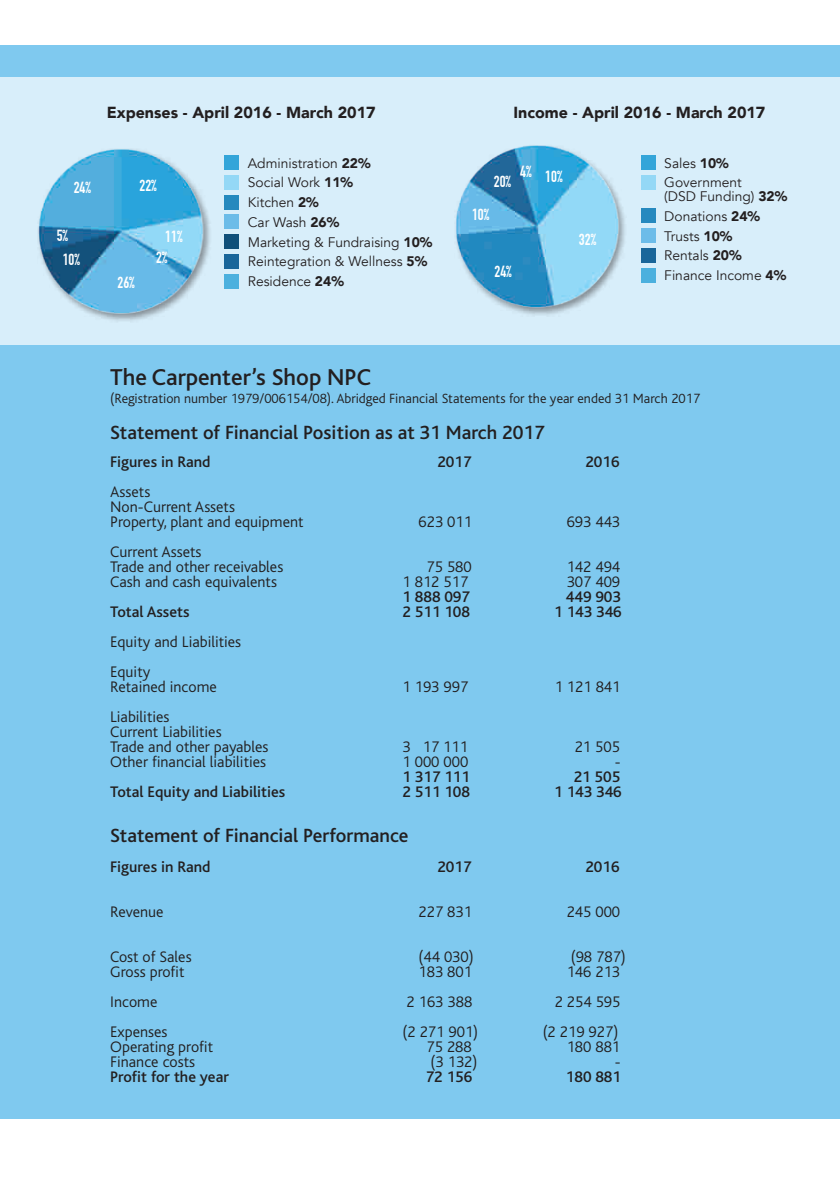
<style>
.page{position:relative;width:840px;height:1191px;background:#fff}
.page>*{position:absolute;margin:0;border:0;box-sizing:border-box;transform-origin:0 0}
.t1{font:500 24px "Bliss";color:#231f20}
.t2{font:500 20px "Bliss";color:#231f20}
.t3{font:300 16px/15px "Bliss";color:#231f20}
.t4{font:500 16px "Bliss";color:#231f20}
.t5{font:900 16px "Avenir";color:#231f20}
.t6{font:700 15.8px/20.2px "DIN Condensed";color:#fff}
.t7{font:300 14px "Bliss";color:#231f20}
.t8{font:13.8px/19.8px "Avenir";color:#231f20}
.s1{font-weight:900}
</style>
<div class="page">
<div style="left:0;top:45px;width:839px;height:1074px;background:#7fc9ef"></div>
<div style="left:0;top:77px;width:839px;height:267px;background:#d8eefa"></div>
<div style="left:641px;top:155px;width:14px;height:15px;background:#33a5d9"></div>
<div style="left:641px;top:175px;width:14px;height:14px;background:#94d8f6"></div>
<div style="left:641px;top:209px;width:14px;height:14px;background:#2589bf"></div>
<div style="left:641px;top:228px;width:14px;height:15px;background:#6cbce9"></div>
<div style="left:641px;top:248px;width:14px;height:14px;background:#19669a"></div>
<div style="left:641px;top:268px;width:14px;height:14px;background:#4bb0de"></div>
<img style="left:455px;top:145px;width:170px;height:171px">
<div style="left:225px;top:155px;width:14px;height:15px;background:#33a5d9"></div>
<div style="left:225px;top:175px;width:14px;height:14px;background:#94d8f6"></div>
<div style="left:225px;top:195px;width:14px;height:14px;background:#2589be"></div>
<div style="left:225px;top:215px;width:14px;height:14px;background:#6cbce8"></div>
<div style="left:225px;top:234px;width:14px;height:15px;background:#10507a"></div>
<div style="left:225px;top:254px;width:14px;height:14px;background:#19669a"></div>
<div style="left:225px;top:274px;width:14px;height:14px;background:#4bb0de"></div>
<img style="left:38px;top:149px;width:171px;height:173px">
<p class="t6" style="left:74px;top:178px;width:19px">24%</p>
<p class="t6" style="left:57px;top:225px;width:13px">5%</p>
<p class="t6" style="left:63px;top:249px;width:19px">10%</p>
<p class="t5" style="left:107px;top:99px;width:270px">Expenses - April 2016 - March 2017</p>
<p class="t5" style="left:513px;top:99px;width:253px">Income - April 2016 - March 2017</p>
<p class="t6" style="left:139px;top:176px;width:19px">22%</p>
<p class="t6" style="left:156px;top:227px;width:28px;text-indent:9px">11%<br>2%</p>
<p class="t6" style="left:117px;top:272px;width:19px">26%</p>
<p class="t8" style="left:248px;top:153px;width:186px">Administration <span class="s1">22%<br></span>Social Work <span class="s1">11%<br></span>Kitchen <span class="s1">2%<br></span>Car Wash <span class="s1">26%<br></span>Marketing &amp; Fundraising <span class="s1">10%<br></span>Reintegration &amp; Wellness <span class="s1">5%<br></span>Residence <span class="s1">24%</span></p>
<p class="t6" style="left:493px;top:172px;width:19px">20%</p>
<p class="t6" style="left:471px;top:204px;width:19px">10%</p>
<p class="t6" style="left:520px;top:162px;width:13px">4%</p>
<p class="t6" style="left:545px;top:167px;width:19px">10%</p>
<p class="t6" style="left:494px;top:262px;width:19px">24%</p>
<p class="t6" style="left:578px;top:229px;width:19px">32%</p>
<p class="t8" style="left:664px;top:153px;width:79px">Sales <span class="s1">10%<br></span>Government</p>
<p class="t8" style="left:664px;top:187px;width:124px">(DSD Funding) <span class="s1">32%<br></span>Donations <span class="s1">24%<br></span>Trusts <span class="s1">10%<br></span>Rentals <span class="s1">20%<br></span>Finance Income <span class="s1">4%</span></p>
<h1 class="t1" style="left:110px;top:363px;width:262px">The Carpenter’s Shop NPC</h1>
<p class="t7" style="left:110px;top:390px;width:591px">(Registration number 1979/006154/08). Abridged Financial Statements for the year ended 31 March 2017</p>
<p class="t2" style="left:110px;top:420px;width:436px">Statement of Financial Position as at 31 March 2017</p>
<p class="t4" style="left:110px;top:452px;width:102px">Figures in Rand</p>
<p class="t4" style="left:437px;top:452px;width:36px">2017</p>
<p class="t4" style="left:585px;top:452px;width:36px">2016</p>
<p class="t3" style="left:110px;top:484px;width:195px">Assets<br>Non-Current Assets<br>Property, plant and equipment</p>
<p class="t3" style="left:418px;top:514px;width:55px">623 011</p>
<p class="t3" style="left:566px;top:514px;width:55px">693 443</p>
<p class="t3" style="left:110px;top:544px;width:174px">Current Assets<br>Trade and other receivables</p>
<p class="t3" style="left:426px;top:559px;width:47px">75 580</p>
<p class="t3" style="left:566px;top:559px;width:55px">142 494</p>
<p class="t3" style="left:110px;top:574px;width:168px">Cash and cash equivalents</p>
<p class="t3" style="left:402px;top:574px;width:67px">1 812 517</p>
<p class="t3" style="left:566px;top:574px;width:55px">307 409</p>
<p class="t4" style="left:402px;top:587px;width:69px">1 888 097</p>
<p class="t4" style="left:565px;top:587px;width:57px">449 903</p>
<p class="t4" style="left:110px;top:602px;width:81px">Total Assets</p>
<p class="t4" style="left:402px;top:602px;width:69px">2 511 108</p>
<p class="t4" style="left:554px;top:602px;width:69px">1 143 346</p>
<p class="t3" style="left:110px;top:627px;width:132px;line-height:30px">Equity and Liabilities<br>Equity</p>
<p class="t3" style="left:110px;top:679px;width:108px">Retained income</p>
<p class="t3" style="left:402px;top:679px;width:67px">1 193 997</p>
<p class="t3" style="left:554px;top:679px;width:67px">1 121 841</p>
<p class="t3" style="left:110px;top:709px;width:160px">Liabilities<br>Current Liabilities<br>Trade and other payables</p>
<p class="t3" style="left:402px;top:739px;width:67px">3 17 111</p>
<p class="t3" style="left:574px;top:739px;width:47px">21 505</p>
<p class="t3" style="left:110px;top:754px;width:157px">Other financial liabilities</p>
<p class="t3" style="left:402px;top:754px;width:67px">1 000 000</p>
<p class="t3" style="left:614px;top:754px;width:7px">-</p>
<p class="t4" style="left:402px;top:767px;width:69px">1 317 111</p>
<p class="t4" style="left:573px;top:767px;width:48px">21 505</p>
<p class="t4" style="left:110px;top:782px;width:176px">Total Equity and Liabilities</p>
<p class="t4" style="left:402px;top:782px;width:69px">2 511 108</p>
<p class="t4" style="left:554px;top:782px;width:69px">1 143 346</p>
<p class="t2" style="left:110px;top:823px;width:299px">Statement of Financial Performance</p>
<p class="t4" style="left:110px;top:857px;width:102px">Figures in Rand</p>
<p class="t4" style="left:437px;top:857px;width:36px">2017</p>
<p class="t4" style="left:585px;top:857px;width:36px">2016</p>
<p class="t3" style="left:110px;top:904px;width:55px">Revenue</p>
<p class="t3" style="left:418px;top:904px;width:55px">227 831</p>
<p class="t3" style="left:566px;top:904px;width:55px">245 000</p>
<p class="t3" style="left:110px;top:949px;width:83px">Cost of Sales</p>
<p class="t3" style="left:418px;top:949px;width:57px">(44 030)</p>
<p class="t3" style="left:570px;top:949px;width:57px">(98 787)</p>
<p class="t3" style="left:110px;top:964px;width:76px">Gross profit</p>
<p class="t3" style="left:418px;top:964px;width:55px">183 801</p>
<p class="t3" style="left:566px;top:964px;width:55px">146 213</p>
<p class="t3" style="left:110px;top:994px;width:49px">Income</p>
<p class="t3" style="left:406px;top:994px;width:67px">2 163 388</p>
<p class="t3" style="left:554px;top:994px;width:67px">2 254 595</p>
<p class="t3" style="left:110px;top:1024px;width:59px">Expenses</p>
<p class="t3" style="left:402px;top:1024px;width:77px">(2 271 901)</p>
<p class="t3" style="left:542px;top:1024px;width:77px">(2 219 927)</p>
<p class="t3" style="left:110px;top:1039px;width:104px">Operating profit</p>
<p class="t3" style="left:426px;top:1039px;width:47px">75 288</p>
<p class="t3" style="left:566px;top:1039px;width:55px">180 881</p>
<p class="t3" style="left:110px;top:1054px;width:86px">Finance costs</p>
<p class="t3" style="left:430px;top:1054px;width:48px">(3 132)</p>
<p class="t3" style="left:614px;top:1054px;width:7px">-</p>
<p class="t4" style="left:110px;top:1067px;width:120px">Profit for the year</p>
<p class="t4" style="left:425px;top:1067px;width:48px">72 156</p>
<p class="t4" style="left:565px;top:1067px;width:57px">180 881</p>
</div>
